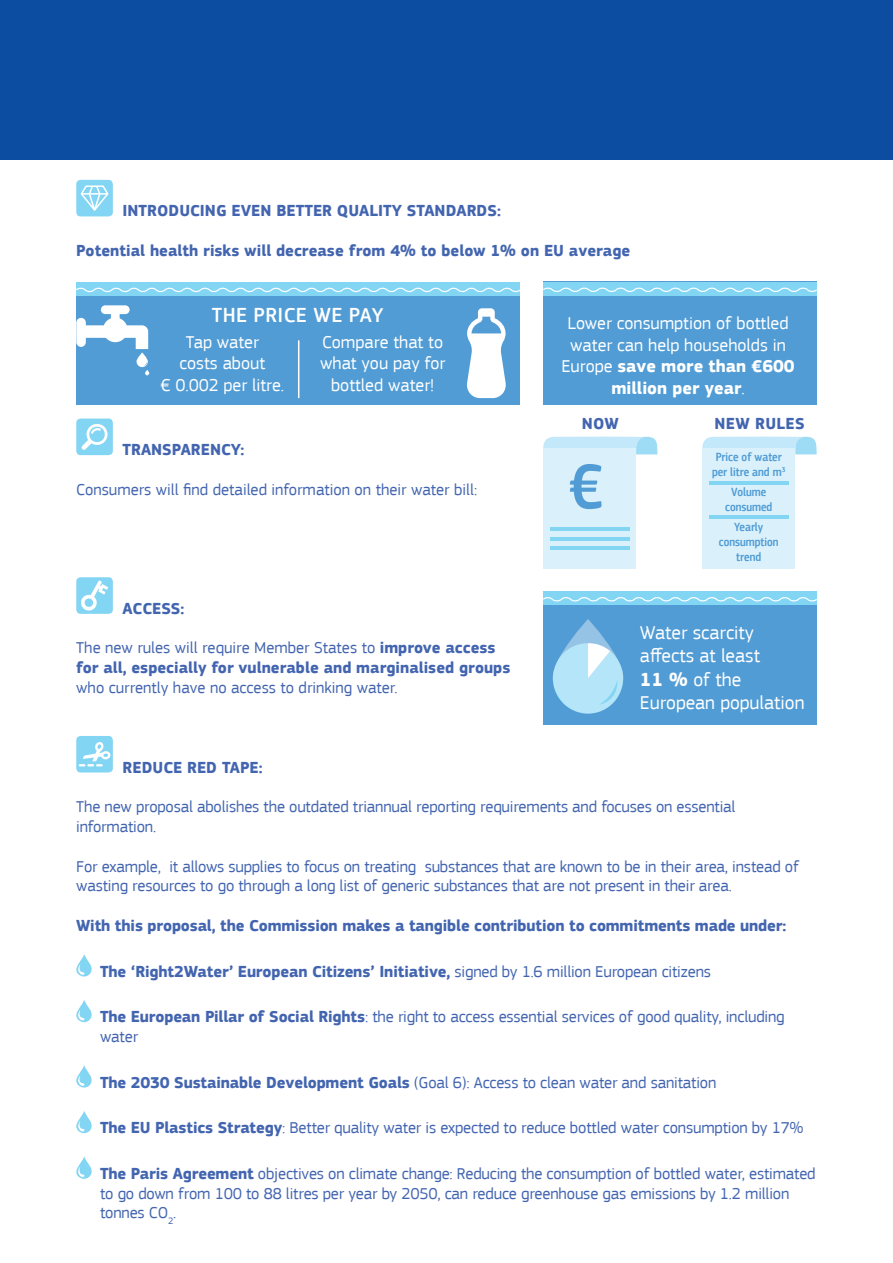
<style>
.page{position:relative;width:893px;height:1263px;background:#fff}
.page>*{position:absolute;margin:0;border:0;box-sizing:border-box;transform-origin:0 0}
.Body{font:500 21px "EC Square Sans Pro";letter-spacing:.02em;color:#fff}
.Body-2{font:19.5px/23.4px "EC Square Sans Pro";color:#fff}
.Body-3{font:18px/21.6px "EC Square Sans Pro";color:#fff;text-align:center}
.t1{font:16.5px/19.8px "EC Square Sans Pro";letter-spacing:-.01em;color:#4365b0}
.t2{font:700 16.5px "EC Square Sans Pro";letter-spacing:-.005em;color:#4365b0}
.t3{font:700 16.5px "EC Square Sans Pro";letter-spacing:.02em;color:#4365b0}
.Body-4{font:500 12.45px/15px "EC Square Sans Cond Pro";color:#519cd5;text-align:center}
.s1{font-weight:700}
.s2{font-weight:400}
</style>
<div class="page">
<div style="left:0;top:0;width:893px;height:159px;background:#0d4da1"></div>
<div style="left:76px;top:180px;width:37px;height:36px;background:#83d5f4;border-radius:4px"></div>
<svg style="left:81px;top:185px;width:28px;height:26px"></svg>
<div style="left:76px;top:419px;width:37px;height:36px;background:#83d5f4;border-radius:4px"></div>
<svg style="left:81px;top:424px;width:27px;height:26px"></svg>
<div style="left:76px;top:577px;width:37px;height:37px;background:#83d5f4;border-radius:4px"></div>
<svg style="left:81px;top:580px;width:27px;height:31px"></svg>
<div style="left:76px;top:736px;width:37px;height:36px;background:#83d5f4;border-radius:4px"></div>
<svg style="left:79px;top:742px;width:32px;height:24px"></svg>
<svg style="left:76px;top:954px;width:16px;height:23px"></svg>
<svg style="left:76px;top:1000px;width:16px;height:23px"></svg>
<svg style="left:76px;top:1065px;width:16px;height:23px"></svg>
<svg style="left:76px;top:1111px;width:16px;height:23px"></svg>
<svg style="left:76px;top:1156px;width:16px;height:23px"></svg>
<div style="left:543px;top:605px;width:274px;height:120px;background:#519cd5"></div>
<div style="left:543px;top:282px;width:274px;height:123px;background:#519cd5"></div>
<div style="left:76px;top:296px;width:444px;height:109px;background:#519cd5"></div>
<svg style="left:76px;top:305px;width:73px;height:70px"></svg>
<div style="left:76px;top:282px;width:444px;height:14px;background:#83d5f4"></div>
<svg style="left:76px;top:287px;width:444px;height:5px"></svg>
<div style="left:543px;top:591px;width:274px;height:14px;background:#83d5f4"></div>
<svg style="left:543px;top:597px;width:274px;height:5px"></svg>
<div style="left:543px;top:282px;width:274px;height:14px;background:#83d5f4"></div>
<svg style="left:543px;top:287px;width:274px;height:5px"></svg>
<svg style="left:543px;top:436px;width:115px;height:19px;background:#c0e7f8"></svg>
<div style="left:543px;top:448px;width:93px;height:121px;background:#daf1fb"></div>
<hr style="left:550px;top:528px;width:79px;height:3px;background:#83d5f4">
<hr style="left:550px;top:537px;width:79px;height:3px;background:#83d5f4">
<hr style="left:550px;top:547px;width:79px;height:3px;background:#83d5f4">
<svg style="left:702px;top:436px;width:115px;height:19px;background:#c0e7f8"></svg>
<div style="left:702px;top:448px;width:93px;height:121px;background:#daf1fb"></div>
<hr style="left:709px;top:481px;width:79px;height:3px;background:#83d5f4">
<hr style="left:709px;top:516px;width:79px;height:3px;background:#83d5f4">
<svg style="left:570px;top:464px;width:31px;height:45px"></svg>
<svg style="left:552px;top:619px;width:72px;height:95px"></svg>
<svg style="left:467px;top:308px;width:39px;height:90px"></svg>
<hr style="left:298px;top:340px;width:1px;height:58px;background:#fff">
<p class="t2" style="left:123px;top:201px;width:380px">INTRODUCING EVEN BETTER QUALITY STANDARDS:</p>
<p class="t2" style="left:76px;top:241px;width:556px">Potential health risks will decrease from 4% to below 1% on EU average</p>
<p class="Body" style="left:212px;top:303px;width:173px">THE PRICE WE PAY</p>
<p class="Body-3" style="left:320px;top:331px;width:127px">Compare that to what you pay for bottled water!</p>
<p class="Body-3" style="left:161px;top:331px;width:125px">Tap water<br>costs about<br>€ 0.002 per litre.</p>
<p class="t2" style="left:123px;top:440px;width:123px">TRANSPARENCY:</p>
<p class="t1" style="left:76px;top:479px;width:402px">Consumers will find detailed information on their water bill:</p>
<p class="t2" style="left:123px;top:598px;width:63px">ACCESS:</p>
<p class="t1" style="left:76px;top:638px;width:436px">The new rules will require Member States to <span class="s1">improve access for all, especially for vulnerable and marginalised groups </span>who currently have no access to drinking water.</p>
<p class="Body-3" style="left:561px;top:312px;width:235px">Lower consumption of bottled water can help households in<br>Europe <span class="s1">save more than €600 million per year</span>.</p>
<p class="t2" style="left:582px;top:414px;width:39px">NOW</p>
<p class="t3" style="left:714px;top:414px;width:92px">NEW RULES</p>
<p class="Body-4" style="left:712px;top:450px;width:75px;text-align:left">Price of water per litre and m<sup>3</sup></p>
<p class="Body-4" style="left:725px;top:485px;width:49px">Volume consumed</p>
<p class="Body-4" style="left:719px;top:520px;width:61px">Yearly consumption trend</p>
<p class="Body-2" style="left:640px;top:621px;width:166px">Water scarcity affects at least<br><span class="s1">11 %</span> of the<br>European population</p>
<p class="t2" style="left:123px;top:757px;width:142px">REDUCE RED TAPE:</p>
<p class="t1" style="left:76px;top:797px;width:661px">The new proposal abolishes the outdated triannual reporting requirements and focuses on essential information.</p>
<p class="t1" style="left:76px;top:856px;width:724px">For example, it allows supplies to focus on treating substances that are known to be in their area, instead of wasting resources to go through a long list of generic substances that are not present in their area.</p>
<p class="t2" style="left:76px;top:915px;width:712px">With this proposal, the Commission makes a tangible contribution to commitments made under:</p>
<p class="t2" style="left:100px;top:961px;width:612px">The ‘Right2Water’ European Citizens’ Initiative, <span class="s2">signed by 1.6 million European citizens</span></p>
<p class="t1" style="left:100px;top:1007px;width:686px"><span class="s1">The European Pillar of Social Rights</span>: the right to access essential services of good quality, including water</p>
<p class="t1" style="left:100px;top:1072px;width:618px"><span class="s1">The 2030 Sustainable Development Goals</span> (Goal 6): Access to clean water and sanitation</p>
<p class="t1" style="left:100px;top:1118px;width:705px"><span class="s1">The EU Plastics Strategy</span>: Better quality water is expected to reduce bottled water consumption by 17%</p>
<p class="t1" style="left:100px;top:1163px;width:717px"><span class="s1">The Paris Agreement</span> objectives on climate change: Reducing the consumption of bottled water, estimated to go down from 100 to 88 litres per year by 2050, can reduce greenhouse gas emissions by 1.2 million tonnes CO<sub>2</sub>.</p>
</div>
